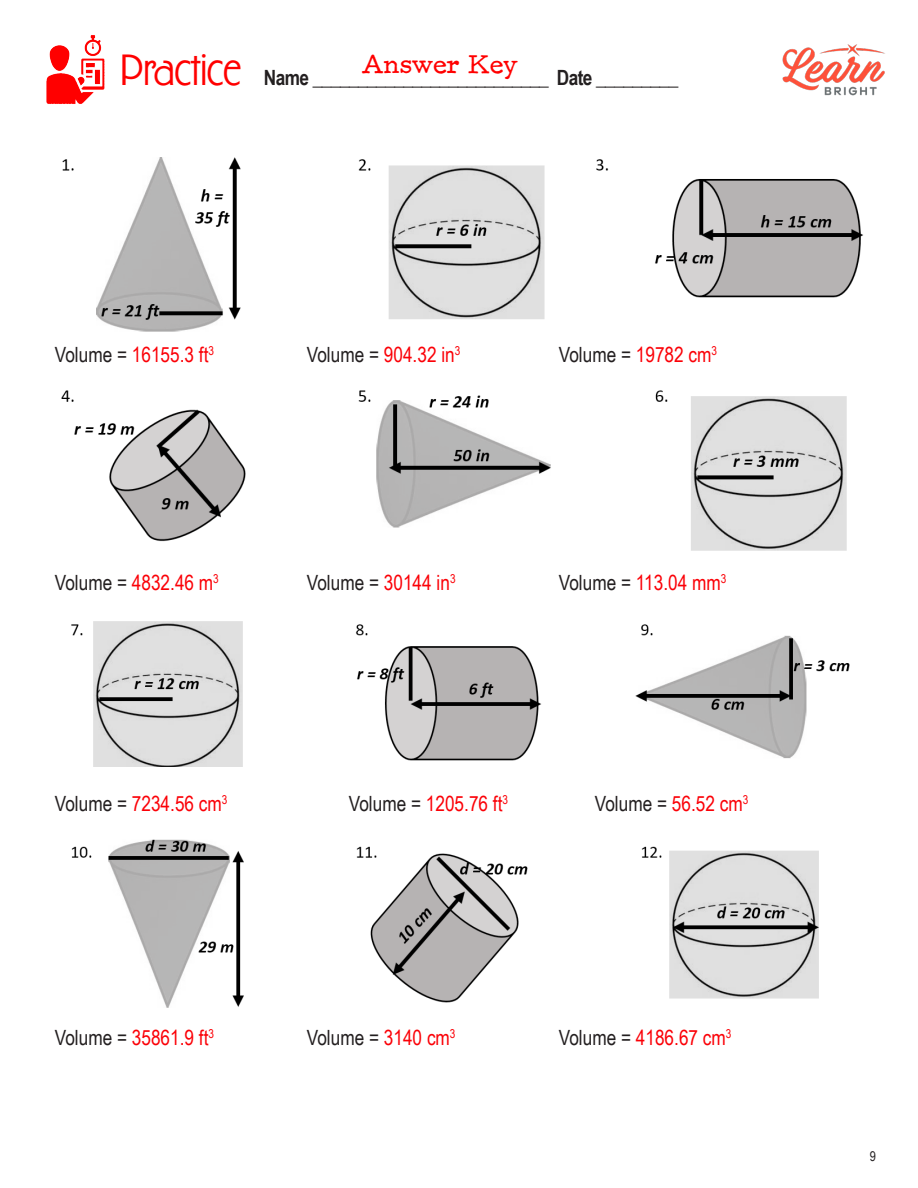
<style>
.page{position:relative;width:918px;height:1188px;background:#fff}
.page>*{position:absolute;margin:0;border:0;box-sizing:border-box;transform-origin:0 0}
.t1{font:27px "F25 Executive";letter-spacing:-.025em;color:#f00}
.t2{font:21px "Arial Narrow";color:#fb0007}
.t3{font:21px "Arial Narrow";color:#231f20}
.t4{font:700 21px "Arial Narrow";letter-spacing:-.025em;color:#231f20}
.t5{font:13.5px "Arial Narrow";color:#231f20}
.s1{font-family:"Hardwood LP";font-weight:400;font-size:48px;color:#f00}
.s2{color:#231f20}
.s3{color:#fb0007}
</style>
<div class="page">
<img style="left:46px;top:35px;width:59px;height:69px">
<img style="left:782px;top:44px;width:103px;height:52px">
<img style="left:61px;top:390px;width:786px;height:161px">
<img style="left:71px;top:839px;width:748px;height:169px">
<img style="left:62px;top:157px;width:801px;height:175px">
<img style="left:71px;top:621px;width:779px;height:146px">
<p class="t4" style="left:120px;top:62px;width:560px"><span class="s1">Practice</span> Name __________________________ Date _________</p>
<p class="t1" style="left:362px;top:49px;width:158px">Answer Key</p>
<p class="t2" style="left:55px;top:339px;width:161px"><span class="s2">Volume =</span> 16155.3 ft<sup>3</sup></p>
<p class="t2" style="left:307px;top:339px;width:155px"><span class="s2">Volume =</span> 904.32 in<sup>3</sup></p>
<p class="t3" style="left:559px;top:339px;width:160px">Volume = <span class="s3">19782 cm</span><sup>3</sup></p>
<p class="t2" style="left:55px;top:567px;width:166px"><span class="s2">Volume =</span> 4832.46 m<sup>3</sup></p>
<p class="t3" style="left:307px;top:567px;width:150px">Volume = <span class="s3">30144 in</span><sup>3</sup></p>
<p class="t2" style="left:559px;top:567px;width:169px"><span class="s2">Volume =</span> 113.04 mm<sup>3</sup></p>
<p class="t2" style="left:55px;top:788px;width:174px"><span class="s2">Volume =</span> 7234.56 cm<sup>3</sup></p>
<p class="t2" style="left:349px;top:788px;width:161px"><span class="s2">Volume =</span> 1205.76 ft<sup>3</sup></p>
<p class="t3" style="left:595px;top:788px;width:155px">Volume = <span class="s3">56.52 cm</span><sup>3</sup></p>
<p class="t2" style="left:55px;top:1022px;width:161px"><span class="s2">Volume =</span> 35861.9 ft<sup>3</sup></p>
<p class="t3" style="left:307px;top:1022px;width:150px">Volume = <span class="s3">3140 cm</span><sup>3</sup></p>
<p class="t2" style="left:559px;top:1022px;width:174px"><span class="s2">Volume =</span> 4186.67 cm<sup>3</sup></p>
<p class="t5" style="left:870px;top:1146px;width:8px">9</p>
</div>
